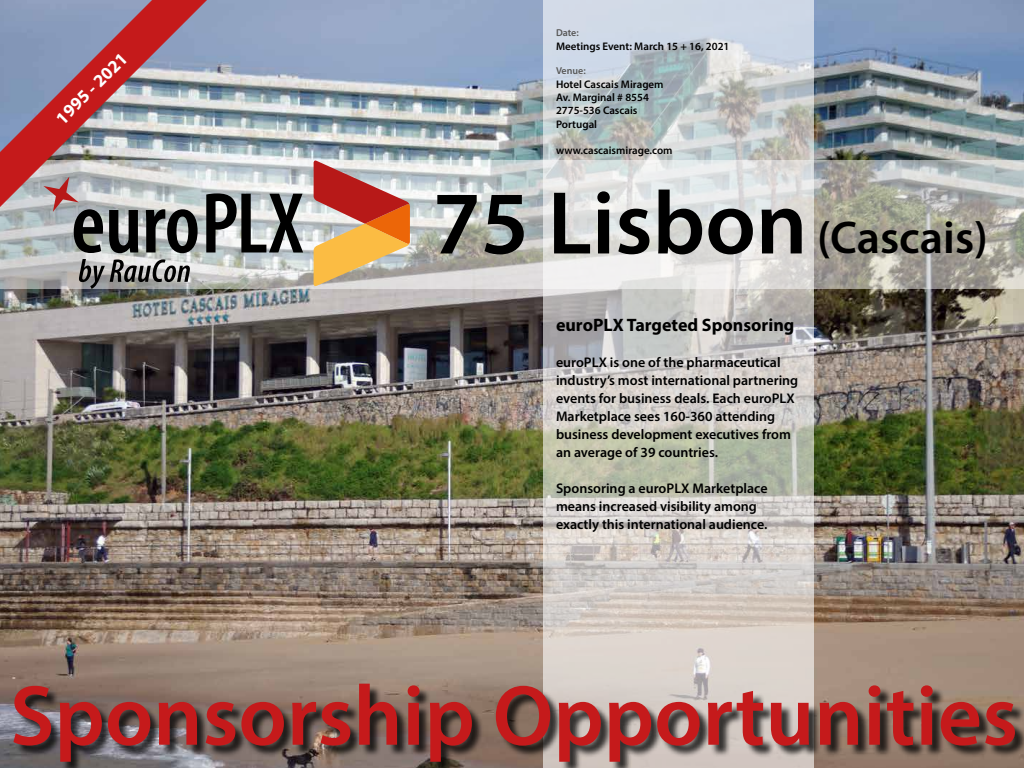
<style>
.page{position:relative;width:1024px;height:768px;background:#fff}
.page>*{position:absolute;margin:0;border:0;box-sizing:border-box;transform-origin:0 0}
.t1{font:600 86px "Myriad Pro";color:#c51a1b}
.t2{font:600 46px "Myriad Pro";color:#000}
.t3{font:700 18px "Myriad Pro";color:#000}
.t4{font:700 18px "Myriad Pro";color:#fff}
.t5{font:600 14px/18px "Myriad Pro";color:#000}
.t6{font:600 11px/13.2px "Myriad Pro";color:#000}
.t7{font:600 10px "Myriad Pro";color:#575756}
.s1{font-size:90px}
</style>
<div class="page">
<img style="left:0;top:0;width:1024px;height:768px">
<svg style="left:543px;top:0;width:271px;height:685px;background:#cac9c6"></svg>
<svg style="left:0;top:161px;width:1024px;height:128px;background:#c9cac6"></svg>
<svg style="left:0;top:0;width:227px;height:246px;background:#a68a97"></svg>
<div style="left:16px;top:685px;width:1008px;height:83px;background:#000;opacity:.75"></div>
<svg style="left:314px;top:159px;width:96px;height:128px;background:#d49672"></svg>
<svg style="left:206px;top:193px;width:97px;height:59px;background:#737677"></svg>
<svg style="left:43px;top:177px;width:155px;height:76px;background:#8f8f90"></svg>
<svg style="left:79px;top:259px;width:111px;height:30px;background:#878787"></svg>
<p class="t4" style="left:50px;top:113px;width:94px;rotate:-45deg">1995 - 2021</p>
<p class="t7" style="left:556px;top:26px;width:24px">Date:</p>
<p class="t7" style="left:556px;top:64px;width:31px">Venue:</p>
<p class="t6" style="left:556px;top:39px;width:175px">Meetings Event: March 15 + 16, 2021</p>
<p class="t6" style="left:556px;top:77px;width:109px">Hotel Cascais Miragem<br>Av. Marginal # 8554<br>2775-536 Cascais<br>Portugal</p>
<p class="t6" style="left:556px;top:143px;width:118px">www.cascaismirage.com</p>
<h2 class="t2" style="left:433px;top:209px;width:557px"><span class="s1">75 Lisbon</span> (Cascais)</h2>
<p class="t3" style="left:556px;top:314px;width:240px">euroPLX Targeted Sponsoring</p>
<p class="t5" style="left:556px;top:353px;width:244px">euroPLX is one of the pharmaceutical industry’s most international partnering events for business deals. Each euroPLX Marketplace sees 160-360 attending business development executives from an average of 39 countries.</p>
<p class="t5" style="left:556px;top:479px;width:213px">Sponsoring a euroPLX Marketplace means increased visibility among exactly this international audience.</p>
<h1 class="t1" style="left:10px;top:661px;width:1010px">Sponsorship Opportunities</h1>
</div>
